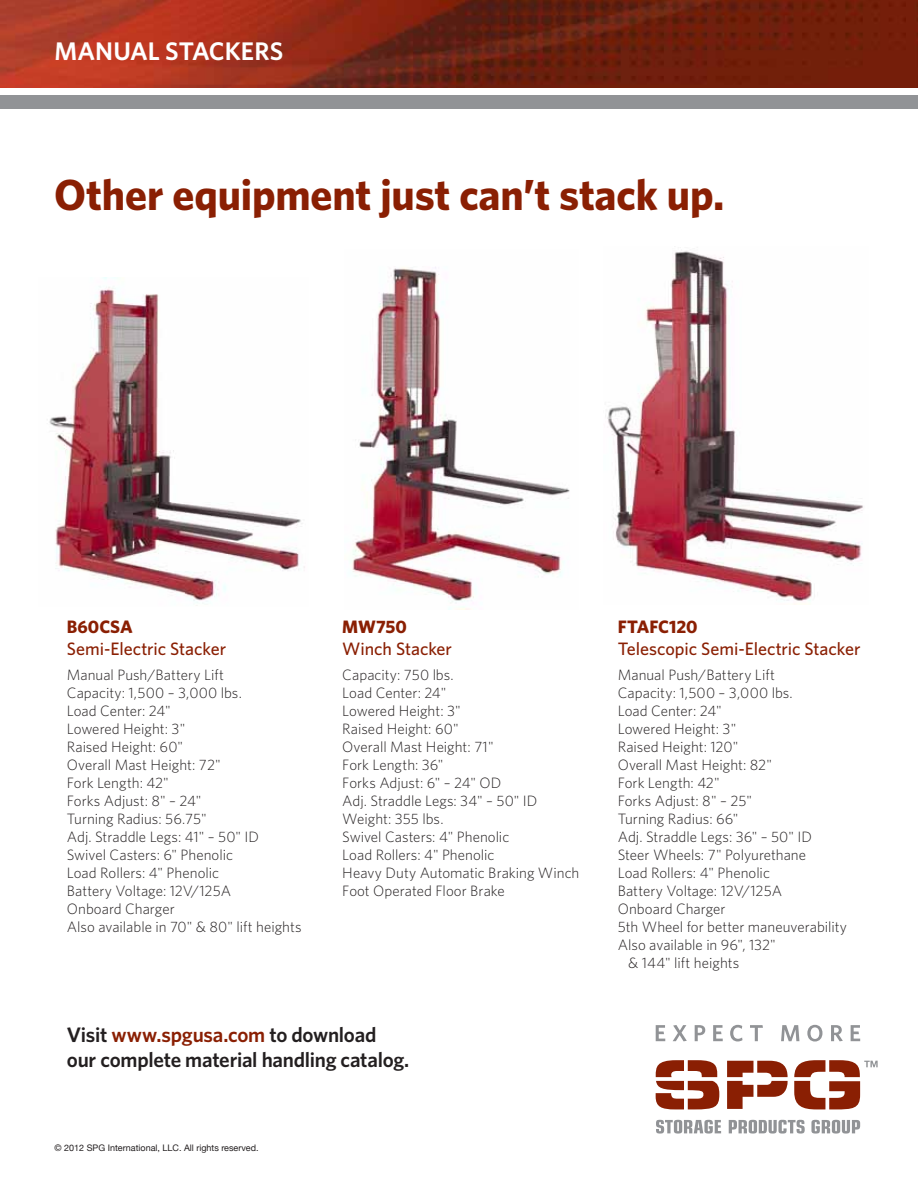
<style>
.page{position:relative;width:918px;height:1188px;background:#fff}
.page>*{position:absolute;margin:0;border:0;box-sizing:border-box;transform-origin:0 0}
.t1{font:700 43.5px "Whitney";letter-spacing:-.005em;color:#8a1f03}
.t2{font:600 25.5px "Whitney";letter-spacing:-.005em;color:#fff}
.t3{font:600 21px/25.2px "Whitney";letter-spacing:-.015em;color:#231f20}
.t4{font:500 18px "Whitney";letter-spacing:-.005em;color:#8a1f03}
.t5{font:700 18px "Whitney";color:#8a1f03}
.t6{font:300 15px/18px "Whitney";color:#231f20}
.t7{font:9px "Helvetica Neue";color:#231f20}
.s1{color:#8a1f03}
</style>
<div class="page">
<div style="left:0;top:95px;width:918px;height:14px;background:#919396"></div>
<img style="left:0;top:0;width:918px;height:87px">
<svg style="left:656px;top:1025px;width:9px;height:16px"></svg>
<svg style="left:673px;top:1025px;width:14px;height:16px"></svg>
<svg style="left:695px;top:1025px;width:10px;height:16px"></svg>
<svg style="left:713px;top:1025px;width:10px;height:16px"></svg>
<svg style="left:730px;top:1025px;width:13px;height:16px"></svg>
<svg style="left:750px;top:1025px;width:13px;height:16px"></svg>
<svg style="left:781px;top:1025px;width:18px;height:16px"></svg>
<svg style="left:807px;top:1025px;width:15px;height:17px"></svg>
<svg style="left:831px;top:1025px;width:12px;height:16px"></svg>
<svg style="left:851px;top:1025px;width:9px;height:16px"></svg>
<svg style="left:656px;top:1120px;width:65px;height:14px"></svg>
<svg style="left:729px;top:1120px;width:76px;height:14px"></svg>
<svg style="left:811px;top:1120px;width:49px;height:14px"></svg>
<svg style="left:656px;top:1060px;width:222px;height:49px"></svg>
<img style="left:49px;top:278px;width:256px;height:325px">
<img style="left:350px;top:267px;width:220px;height:343px">
<img style="left:605px;top:250px;width:258px;height:351px">
<h2 class="t2" style="left:55px;top:35px;width:230px">MANUAL STACKERS</h2>
<h1 class="t1" style="left:54px;top:169px;width:672px">Other equipment just can’t stack up.</h1>
<p class="t5" style="left:67px;top:616px;width:67px">B60CSA</p>
<p class="t4" style="left:67px;top:638px;width:161px">Semi-Electric Stacker</p>
<p class="t6" style="left:67px;top:665px;width:236px">Manual Push/Battery Lift<br>Capacity: 1,500 – 3,000 lbs.<br>Load Center: 24"<br>Lowered Height: 3"<br>Raised Height: 60"<br>Overall Mast Height: 72"<br>Fork Length: 42"<br>Forks Adjust: 8" – 24"<br>Turning Radius: 56.75"<br>Adj. Straddle Legs: 41" – 50" ID<br>Swivel Casters: 6" Phenolic<br>Load Rollers: 4" Phenolic<br>Battery Voltage: 12V/125A<br>Onboard Charger<br>Also available in 70" &amp; 80" lift heights</p>
<p class="t5" style="left:342px;top:616px;width:66px">MW750</p>
<p class="t4" style="left:342px;top:638px;width:111px">Winch Stacker</p>
<p class="t6" style="left:342px;top:665px;width:239px">Capacity: 750 lbs.<br>Load Center: 24"<br>Lowered Height: 3"<br>Raised Height: 60"<br>Overall Mast Height: 71"<br>Fork Length: 36"<br>Forks Adjust: 6" – 24" OD<br>Adj. Straddle Legs: 34" – 50" ID<br>Weight: 355 lbs.<br>Swivel Casters: 4" Phenolic<br>Load Rollers: 4" Phenolic<br>Heavy Duty Automatic Braking Winch<br>Foot Operated Floor Brake</p>
<h3 class="t3" style="left:67px;top:1021px;width:344px">Visit <span class="s1">www.spgusa.com</span> to download our complete material handling catalog.</h3>
<p class="t7" style="left:55px;top:1140px;width:206px">© 2012 SPG International, LLC. All rights reserved.</p>
<p class="t5" style="left:618px;top:616px;width:81px">FTAFC120</p>
<p class="t4" style="left:618px;top:638px;width:244px">Telescopic Semi-Electric Stacker</p>
<p class="t6" style="left:618px;top:665px;width:159px">Manual Push/Battery Lift</p>
<p class="t6" style="left:618px;top:683px;width:177px">Capacity: 1,500 – 3,000 lbs.</p>
<p class="t6" style="left:618px;top:701px;width:105px">Load Center: 24"</p>
<p class="t6" style="left:618px;top:719px;width:120px">Lowered Height: 3"</p>
<p class="t6" style="left:618px;top:737px;width:122px">Raised Height: 120"</p>
<p class="t6" style="left:618px;top:755px;width:156px">Overall Mast Height: 82"</p>
<p class="t6" style="left:618px;top:773px;width:103px">Fork Length: 42"</p>
<p class="t6" style="left:618px;top:791px;width:136px">Forks Adjust: 8" – 25"</p>
<p class="t6" style="left:618px;top:809px;width:122px">Turning Radius: 66"</p>
<p class="t6" style="left:618px;top:827px;width:196px">Adj. Straddle Legs: 36" – 50" ID</p>
<p class="t6" style="left:618px;top:845px;width:190px">Steer Wheels: 7" Polyurethane</p>
<p class="t6" style="left:618px;top:863px;width:154px">Load Rollers: 4" Phenolic</p>
<p class="t6" style="left:618px;top:881px;width:166px">Battery Voltage: 12V/125A</p>
<p class="t6" style="left:618px;top:899px;width:109px">Onboard Charger</p>
<p class="t6" style="left:618px;top:917px;width:231px">5th Wheel for better maneuverability</p>
<p class="t6" style="left:618px;top:935px;width:160px">Also available in 96", 132"</p>
<p class="t6" style="left:628px;top:953px;width:113px">&amp; 144" lift heights</p>
</div>
